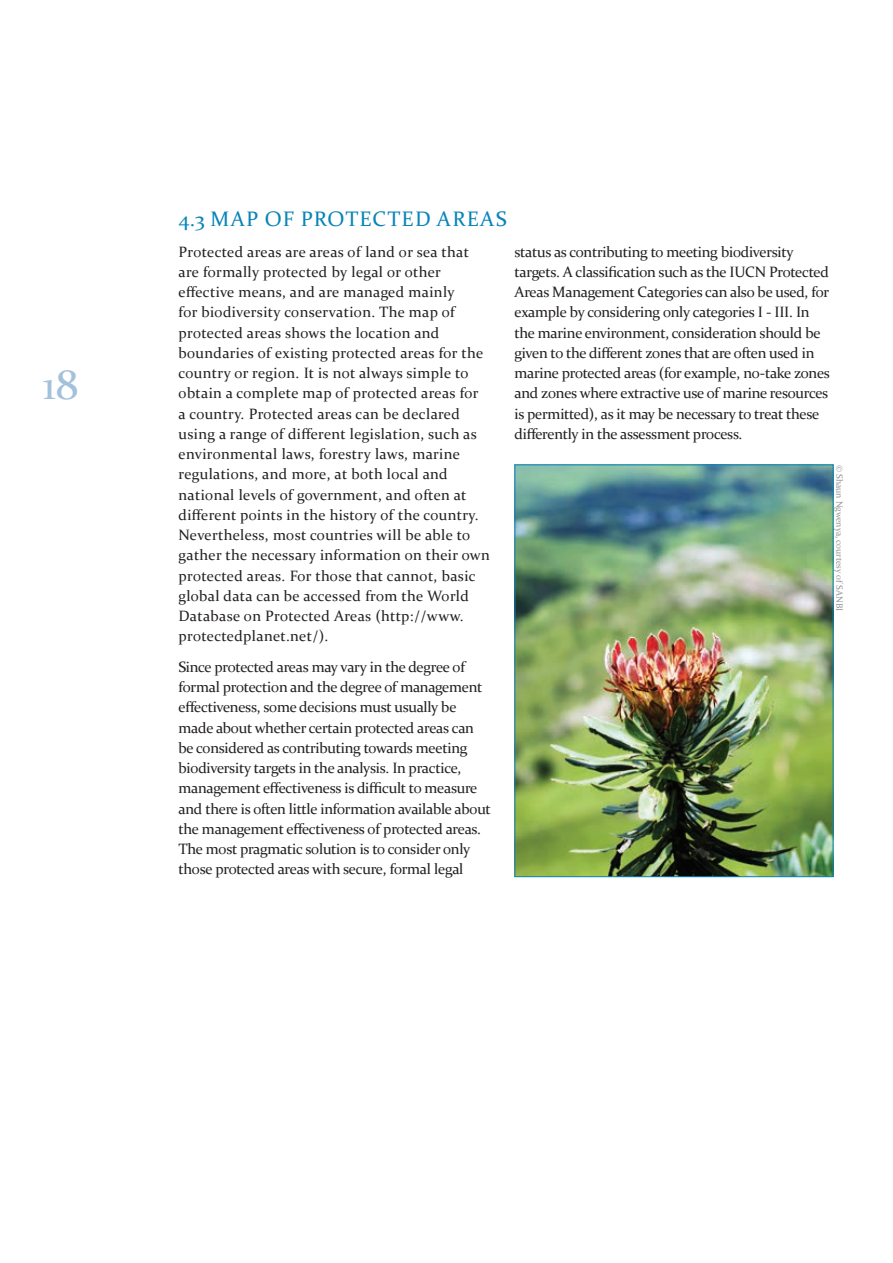
<style>
.page{position:relative;width:893px;height:1263px;background:#fff}
.page>*{position:absolute;margin:0;border:0;box-sizing:border-box;transform-origin:0 0}
.t1{font:42px "Constantia";color:#a4c1dc}
.t2{font:21px "Constantia";letter-spacing:.06em;color:#0884b7}
.t3{font:15px/20.2px "Constantia";letter-spacing:-.02em;color:#231f20}
.t4{font:15px/20.2px "Constantia";letter-spacing:.02em;color:#231f20}
.t5{font:9px "Constantia";color:#939598}
</style>
<div class="page">
<img style="left:516px;top:466px;width:315px;height:409px">
<div style="left:514px;top:464px;width:319px;height:413px;border:1px solid #0884b7"></div>
<h1 class="t1" style="left:43px;top:356px;width:37px">18</h1>
<h2 class="t2" style="left:179px;top:205px;width:329px">4.3 MAP OF PROTECTED AREAS</h2>
<p class="t4" style="left:179px;top:241px;width:313px">Protected areas are areas of land or sea that are formally protected by legal or other effective means, and are managed mainly<br>for biodiversity conservation. The map of protected areas shows the location and boundaries of existing protected areas for the country or region. It is not always simple to obtain a complete map of protected areas for<br>a country. Protected areas can be declared using a range of different legislation, such as environmental laws, forestry laws, marine regulations, and more, at both local and national levels of government, and often at different points in the history of the country.<br>Nevertheless, most countries will be able to gather the necessary information on their own protected areas. For those that cannot, basic global data can be accessed from the World Database on Protected Areas (http://www. protectedplanet.net/).</p>
<p class="t3" style="left:179px;top:656px;width:314px">Since protected areas may vary in the degree of formal protection and the degree of management effectiveness, some decisions must usually be made about whether certain protected areas can be considered as contributing towards meeting biodiversity targets in the analysis. In practice, management effectiveness is difficult to measure and there is often little information available about the management effectiveness of protected areas.<br>The most pragmatic solution is to consider only those protected areas with secure, formal legal</p>
<p class="t3" style="left:514px;top:241px;width:317px">status as contributing to meeting biodiversity targets. A classification such as the IUCN Protected Areas Management Categories can also be used, for example by considering only categories I - III. In the marine environment, consideration should be given to the different zones that are often used in marine protected areas (for example, no-take zones and zones where extractive use of marine resources is permitted), as it may be necessary to treat these differently in the assessment process.</p>
<p class="t5" style="left:846px;top:464px;width:148px;rotate:90deg">© Shaun Ngwenya, courtesy of SANBI</p>
</div>
